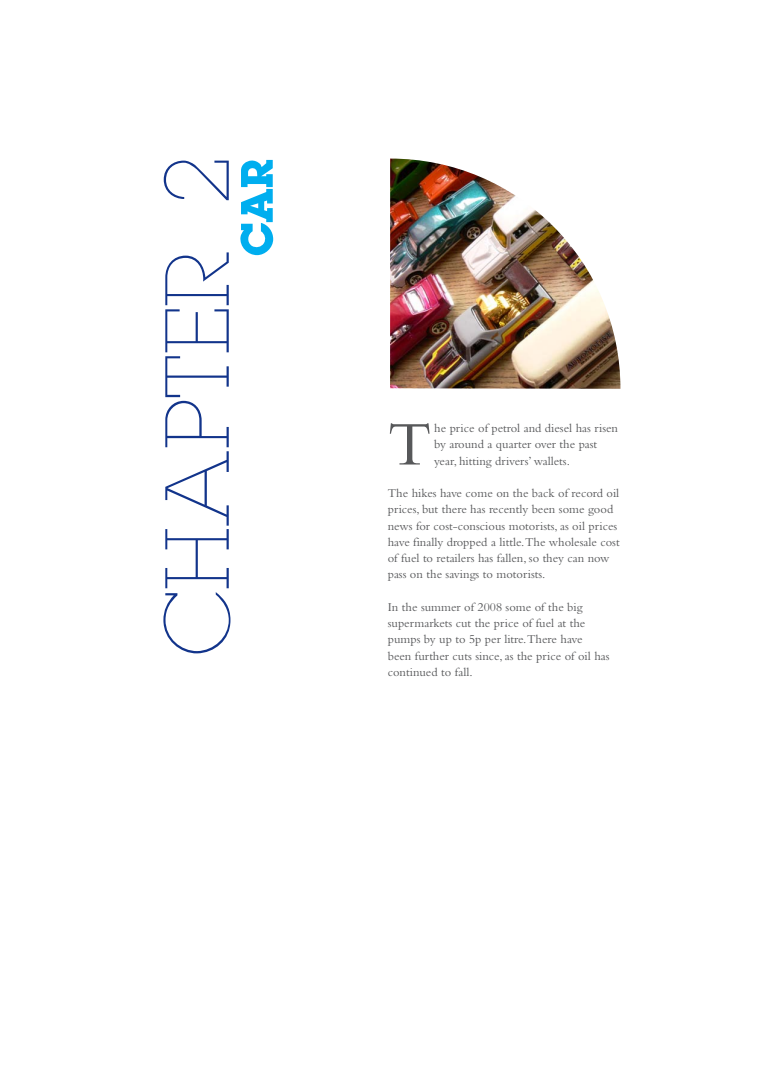
<style>
.page{position:relative;width:780px;height:1088px;background:#fff}
.page>*{position:absolute;margin:0;border:0;box-sizing:border-box;transform-origin:0 0}
.t1{font:300 100px "Lapland";color:#12348b}
.t2{font:64.75px "Bembo";color:#57585a}
.t3{font:800 50px "Lapland";color:#00aeef}
.t4{font:12.5px/16.2px "Bembo";color:#57585a}
</style>
<div class="page">
<img style="left:390px;top:159px;width:230px;height:230px">
<p class="t1" style="left:144px;top:655px;width:501px;rotate:-90deg">Chapter 2</p>
<p class="t3" style="left:225px;top:256px;width:99px;rotate:-90deg">car</p>
<p class="t2" style="left:388px;top:406px;width:45px">T</p>
<p class="t4" style="left:434px;top:420px;width:185px">he price of petrol and diesel has risen by around a quarter over the past year, hitting drivers’ wallets.</p>
<p class="t4" style="left:388px;top:485px;width:233px">The hikes have come on the back of record oil prices, but there has recently been some good news for cost-conscious motorists, as oil prices have finally dropped a little.The wholesale cost of fuel to retailers has fallen, so they can now pass on the savings to motorists.</p>
<p class="t4" style="left:388px;top:598px;width:223px">In the summer of 2008 some of the big supermarkets cut the price of fuel at the pumps by up to 5p per litre.There have<br>been further cuts since, as the price of oil has</p>
<p class="t4" style="left:388px;top:663px;width:86px">continued to fall.</p>
</div>
